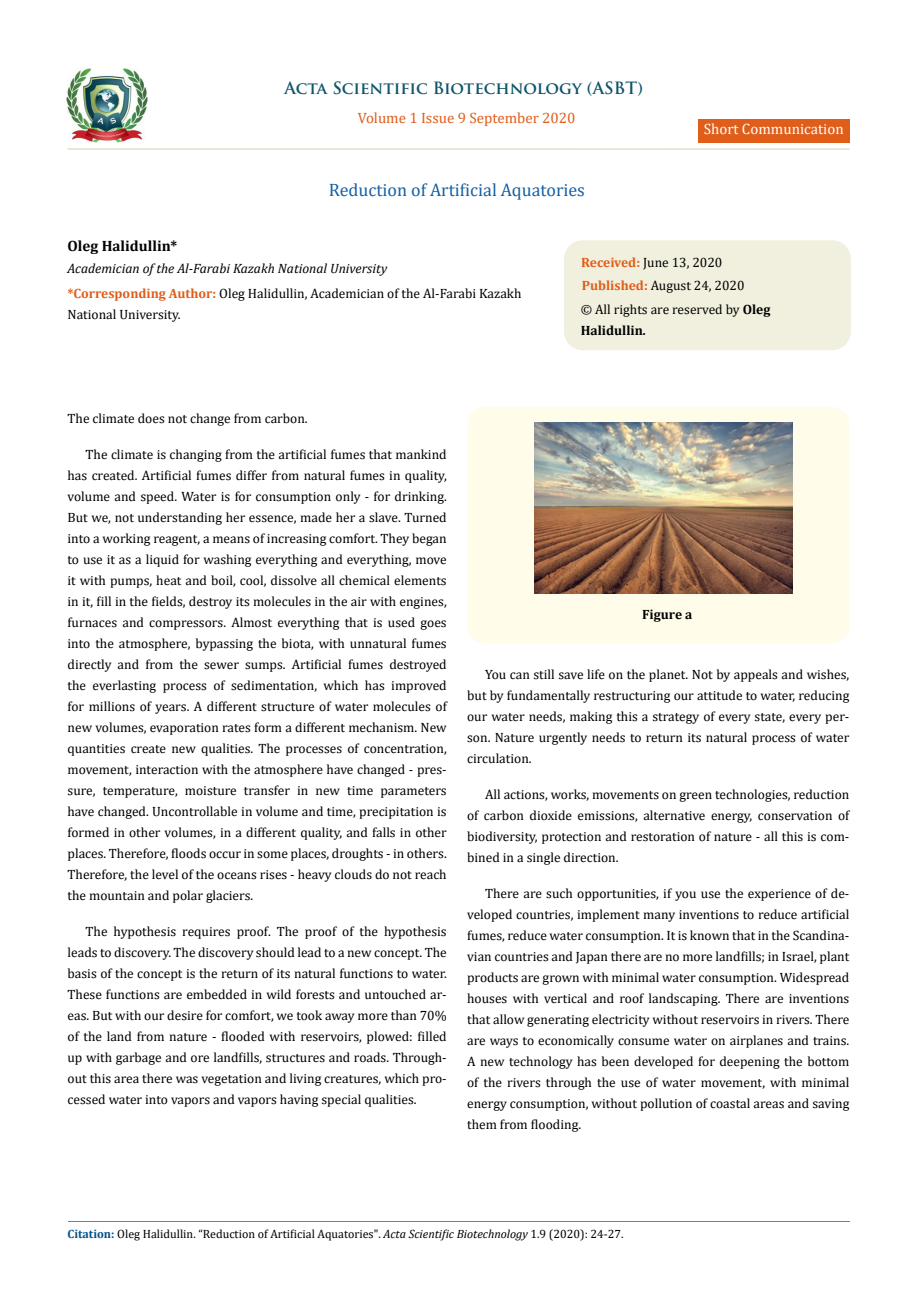
<style>
.page{position:relative;width:917px;height:1314px;background:#fff}
.page>*{position:absolute;margin:0;border:0;box-sizing:border-box;transform-origin:0 0}
.t1{font:18px "Cambria";color:#1560a6}
.t2{font:700 16.5px "Trajan Pro";color:#0e546a}
.t3{font:15px "Cambria";color:#e05d1a}
.t4{font:15px "Cambria";color:#fff}
.t5{font:700 15px "Cambria";color:#000}
.t6{font:13.5px/21px "Cambria";color:#000;text-align:justify}
.t7{font:italic 13.5px/24.6px "Cambria";color:#000}
.t8{font:700 13.5px "Cambria";color:#000}
.t9{font:12px "Cambria";color:#000}
.s1{font-weight:700;font-style:normal;color:#e05d1a}
.s2{font-style:normal}
.s3{font-weight:700;color:#e05d1a}
.s4{font-weight:700}
.s5{font-style:italic}
.s6{font-weight:700;color:#035089}
</style>
<div class="page">
<img style="left:67px;top:68px;width:80px;height:74px">
<div style="left:698px;top:119px;width:151px;height:23px;background:#e05d1a"></div>
<div style="left:564px;top:241px;width:286px;height:108px;background:#f1f0de;border-radius:18px"></div>
<div style="left:564px;top:240px;width:286px;height:110px;border:2px solid #f1f0de;border-radius:18px"></div>
<div style="left:467px;top:407px;width:382px;height:237px;background:#fffde9;border-radius:18px"></div>
<img style="left:534px;top:423px;width:258px;height:171px">
<hr style="left:67px;top:148px;width:782px;height:2px;background:#e0dfcd">
<hr style="left:68px;top:1221px;width:781px;height:1px;background:#e05d1a">
<p class="t2" style="left:284px;top:77px;width:360px">Acta Scientific Biotechnology (ASBT)</p>
<p class="t3" style="left:358px;top:109px;width:219px">Volume 1 Issue 9 September 2020</p>
<h1 class="t1" style="left:329px;top:180px;width:258px">Reduction of Artificial Aquatories</h1>
<p class="t4" style="left:703px;top:120px;width:141px">Short Communication</p>
<p class="t5" style="left:68px;top:235px;width:111px">Oleg Halidullin*</p>
<p class="t7" style="left:67px;top:256px;width:455px">Academician of the Al-Farabi Kazakh National University<br><span class="s1">*Corresponding Author:</span> <span class="s2">Oleg Halidullin, Academician of the Al-Farabi Kazakh</span></p>
<p class="t6" style="left:67px;top:304px;width:115px">National University.</p>
<p class="t6" style="left:580px;top:250px;width:191px;line-height:23.5px;text-align:left"><span class="s3">Received:</span> June 13, 2020<br><span class="s3">Published:</span> August 24, 2020<br>© All rights are reserved by <span class="s4">Oleg</span></p>
<p class="t8" style="left:580px;top:321px;width:67px">Halidullin<span class="s5">.</span></p>
<p class="t6" style="left:68px;top:408px;width:241px">The climate does not change from carbon.</p>
<p class="t6" style="left:68px;top:444px;width:381px;text-indent:18px">The climate is changing from the artificial fumes that mankind has created. Artificial fumes differ from natural fumes in quality, volume and speed. Water is for consumption only - for drinking.<br>But we, not understanding her essence, made her a slave. Turned into a working reagent, a means of increasing comfort. They began to use it as a liquid for washing everything and everything, move it with pumps, heat and boil, cool, dissolve all chemical elements in it, fill in the fields, destroy its molecules in the air with engines, furnaces and compressors. Almost everything that is used goes into the atmosphere, bypassing the biota, with unnatural fumes directly and from the sewer sumps. Artificial fumes destroyed the everlasting process of sedimentation, which has improved for millions of years. A different structure of water molecules of new volumes, evaporation rates form a different mechanism. New quantities create new qualities. The processes of concentration, movement, interaction with the atmosphere have changed - pres&shy;sure, temperature, moisture transfer in new time parameters have changed. Uncontrollable in volume and time, precipitation is formed in other volumes, in a different quality, and falls in other places. Therefore, floods occur in some places, droughts - in others.<br>Therefore, the level of the oceans rises - heavy clouds do not reach the mountain and polar glaciers.</p>
<p class="t6" style="left:68px;top:921px;width:381px;text-indent:18px">The hypothesis requires proof. The proof of the hypothesis leads to discovery. The discovery should lead to a new concept. The basis of the concept is the return of its natural functions to water.<br>These functions are embedded in wild forests and untouched ar&shy;eas. But with our desire for comfort, we took away more than 70% of the land from nature - flooded with reservoirs, plowed: filled up with garbage and ore landfills, structures and roads. Through&shy;out this area there was vegetation and living creatures, which pro&shy;cessed water into vapors and vapors having special qualities.</p>
<p class="t8" style="left:642px;top:605px;width:52px">Figure a</p>
<p class="t6" style="left:467px;top:664px;width:384px;text-indent:18px">You can still save life on the planet. Not by appeals and wishes, but by fundamentally restructuring our attitude to water, reducing our water needs, making this a strategy of every state, every per&shy;son. Nature urgently needs to return its natural process of water circulation.</p>
<p class="t6" style="left:467px;top:784px;width:384px;text-indent:18px">All actions, works, movements on green technologies, reduction of carbon dioxide emissions, alternative energy, conservation of biodiversity, protection and restoration of nature - all this is com&shy;bined in a single direction.</p>
<p class="t6" style="left:467px;top:883px;width:384px;text-indent:18px">There are such opportunities, if you use the experience of de&shy;veloped countries, implement many inventions to reduce artificial fumes, reduce water consumption. It is known that in the Scandina&shy;vian countries and Japan there are no more landfills; in Israel, plant products are grown with minimal water consumption. Widespread houses with vertical and roof landscaping. There are inventions that allow generating electricity without reservoirs in rivers. There are ways to economically consume water on airplanes and trains.<br>A new technology has been developed for deepening the bottom of the rivers through the use of water movement, with minimal energy consumption, without pollution of coastal areas and saving them from flooding.</p>
<p class="t9" style="left:68px;top:1226px;width:557px"><span class="s6">Citation:</span> Oleg Halidullin. “Reduction of Artificial Aquatories". <span class="s5">Acta Scientific Biotechnology</span> 1.9 (2020): 24-27.</p>
</div>
